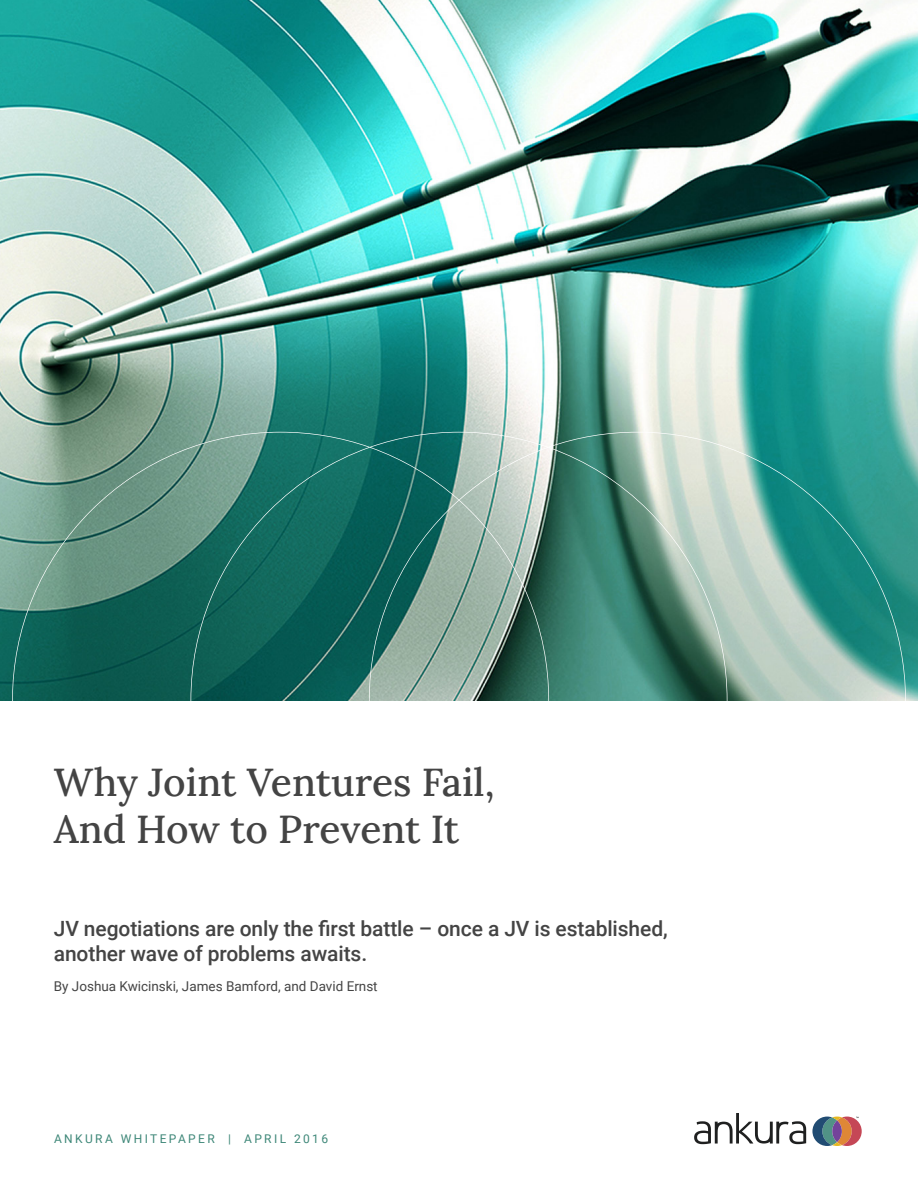
<style>
.page{position:relative;width:918px;height:1188px;background:#fff}
.page>*{position:absolute;margin:0;border:0;box-sizing:border-box;transform-origin:0 0}
.COVER_H1{font:500 39px/46.5px "Lora";color:#444}
.H2_ARTICLE_SUBHEAD{font:500 21px/25.5px "Roboto";letter-spacing:-.005em;color:#444}
.AUTHORS{font:13.5px "Roboto";color:#444}
.COVER_FOOTER{font:12px "Roboto";letter-spacing:.2em;color:#3e8778}
</style>
<div class="page">
<img style="left:0;top:0;width:918px;height:701px">
<svg style="left:694px;top:1113px;width:112px;height:31px"></svg>
<svg style="left:812px;top:1117px;width:50px;height:29px"></svg>
<svg style="left:12px;top:432px;width:894px;height:269px;background:#528d81"></svg>
<p class="COVER_H1" style="left:54px;top:756px;width:442px">Why Joint Ventures Fail,<br>And How to Prevent It</p>
<p class="H2_ARTICLE_SUBHEAD" style="left:54px;top:915px;width:615px">JV negotiations are only the first battle – once a JV is established, another wave of problems awaits.</p>
<p class="AUTHORS" style="left:54px;top:977px;width:325px">By Joshua Kwicinski, James Bamford, and David Ernst</p>
<p class="COVER_FOOTER" style="left:54px;top:1130px;width:276px">ANKURA WHITEPAPER | APRIL 2016</p>
</div>
